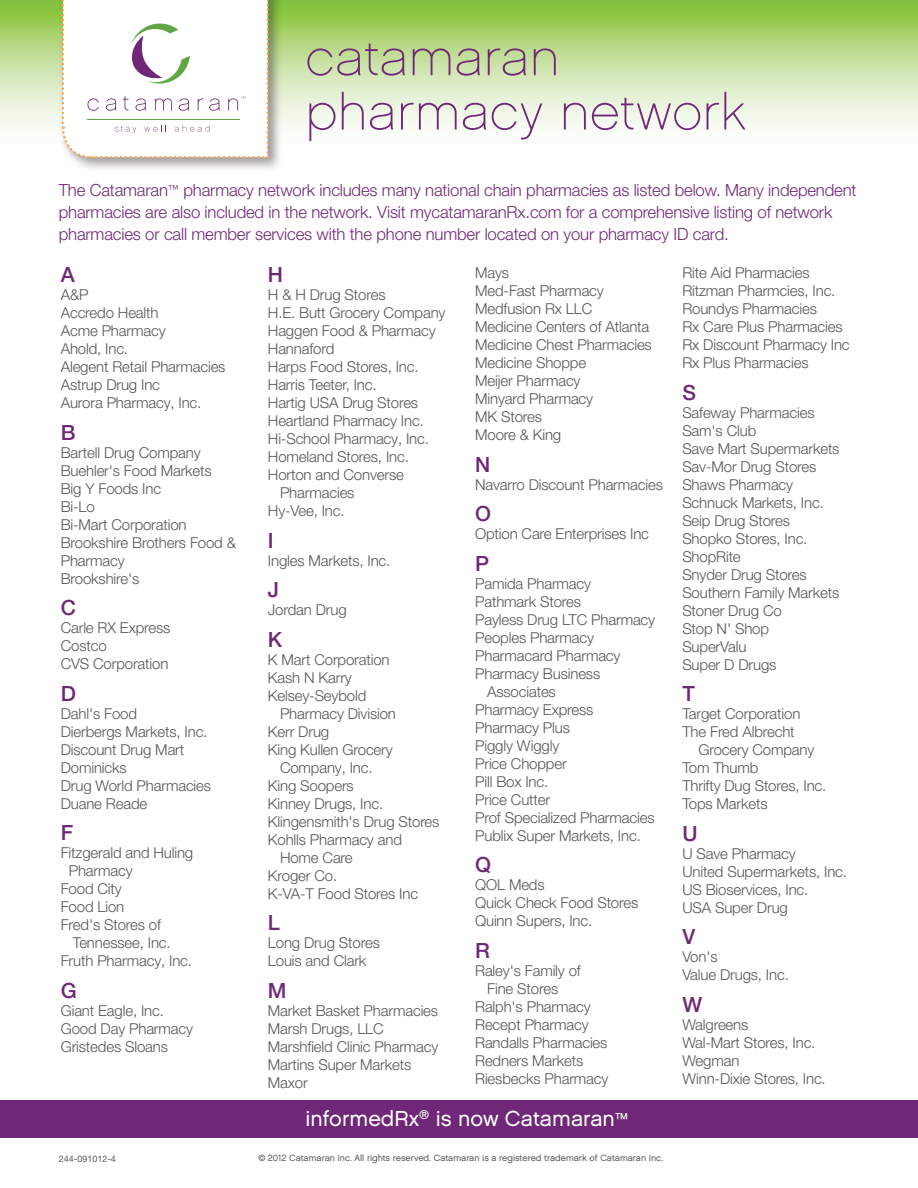
<style>
.page{position:relative;width:918px;height:1188px;background:#fff}
.page>*{position:absolute;margin:0;border:0;box-sizing:border-box;transform-origin:0 0}
.t1{font:50.7px/54.3px "Chalet Paris Nineteen Sixty";letter-spacing:.025em;color:#6f2877}
.t2{font:21.6px "Chalet London Nineteen Sixty";color:#fff}
.t3{font:500 21px "Helvetica Neue LT Pro";color:#6f2877}
.t4{font:300 16.8px/22.4px "Helvetica Neue LT Pro";letter-spacing:-.01em;color:#6f2877}
.t5{font:300 15px/18px "Helvetica Neue LT Pro";letter-spacing:-.01em;color:#545558}
.t6{font:9px "Chalet London Nineteen Sixty";color:#545558}
.t7{font:9px "Helvetica Neue LT Pro";color:#545558}
</style>
<div class="page">
<svg style="left:0;top:0;width:918px;height:131px;background:#c5e09f"></svg>
<div style="left:0;top:1100px;width:918px;height:38px;background:#6f2877"></div>
<img style="left:59px;top:0;width:223px;height:169px">
<svg style="left:61px;top:0;width:208px;height:160px"></svg>
<h1 class="t1" style="left:306px;top:31px;width:442px">catamaran pharmacy network</h1>
<p class="t4" style="left:59px;top:178px;width:799px">The Catamaran<sup>™</sup> pharmacy network includes many national chain pharmacies as listed below. Many independent pharmacies are also included in the network. Visit mycatamaranRx.com for a comprehensive listing of network pharmacies or call member services with the phone number located on your pharmacy ID card.</p>
<h3 class="t3" style="left:61px;top:262px;width:16px">A</h3>
<p class="t5" style="left:61px;top:286px;width:166px">A&amp;P<br>Accredo Health<br>Acme Pharmacy<br>Ahold, Inc.<br>Alegent Retail Pharmacies<br>Astrup Drug Inc<br>Aurora Pharmacy, Inc.</p>
<h3 class="t3" style="left:61px;top:420px;width:16px">B</h3>
<p class="t5" style="left:61px;top:443px;width:177px">Bartell Drug Company<br>Buehler's Food Markets<br>Big Y Foods Inc<br>Bi-Lo<br>Bi-Mart Corporation<br>Brookshire Brothers Food &amp;<br>Pharmacy<br>Brookshire's</p>
<h3 class="t3" style="left:61px;top:595px;width:17px">C</h3>
<p class="t5" style="left:61px;top:619px;width:111px">Carle RX Express<br>Costco<br>CVS Corporation</p>
<h3 class="t3" style="left:61px;top:681px;width:17px">D</h3>
<p class="t5" style="left:61px;top:704px;width:152px">Dahl's Food<br>Dierbergs Markets, Inc.<br>Discount Drug Mart<br>Dominicks<br>Drug World Pharmacies<br>Duane Reade</p>
<h3 class="t3" style="left:61px;top:820px;width:14px">F</h3>
<p class="t5" style="left:61px;top:844px;width:134px">Fitzgerald and Huling</p>
<p class="t5" style="left:69px;top:862px;width:65px">Pharmacy</p>
<p class="t5" style="left:61px;top:880px;width:63px">Food City</p>
<p class="t5" style="left:61px;top:898px;width:65px">Food Lion</p>
<p class="t5" style="left:61px;top:916px;width:102px">Fred's Stores of</p>
<p class="t5" style="left:73px;top:934px;width:99px">Tennessee, Inc.</p>
<p class="t5" style="left:61px;top:952px;width:133px">Fruth Pharmacy, Inc.</p>
<h3 class="t3" style="left:61px;top:978px;width:17px">G</h3>
<p class="t5" style="left:61px;top:1001px;width:134px">Giant Eagle, Inc.<br>Good Day Pharmacy<br>Gristedes Sloans</p>
<p class="t7" style="left:59px;top:1153px;width:59px">244-091012-4</p>
<h3 class="t3" style="left:268px;top:262px;width:17px">H</h3>
<p class="t5" style="left:268px;top:286px;width:119px">H &amp; H Drug Stores</p>
<p class="t5" style="left:268px;top:304px;width:179px">H.E. Butt Grocery Company</p>
<p class="t5" style="left:268px;top:322px;width:169px">Haggen Food &amp; Pharmacy</p>
<p class="t5" style="left:268px;top:340px;width:68px">Hannaford</p>
<p class="t5" style="left:268px;top:358px;width:152px">Harps Food Stores, Inc.</p>
<p class="t5" style="left:268px;top:376px;width:110px">Harris Teeter, Inc.</p>
<p class="t5" style="left:268px;top:394px;width:152px">Hartig USA Drug Stores</p>
<p class="t5" style="left:268px;top:412px;width:157px">Heartland Pharmacy Inc.</p>
<p class="t5" style="left:268px;top:430px;width:163px">Hi-School Pharmacy, Inc.</p>
<p class="t5" style="left:268px;top:448px;width:142px">Homeland Stores, Inc.</p>
<p class="t5" style="left:268px;top:466px;width:137px">Horton and Converse</p>
<p class="t5" style="left:280px;top:484px;width:76px">Pharmacies</p>
<p class="t5" style="left:268px;top:502px;width:78px">Hy-Vee, Inc.</p>
<h3 class="t3" style="left:268px;top:528px;width:7px">I</h3>
<p class="t5" style="left:268px;top:551px;width:124px">Ingles Markets, Inc.</p>
<h3 class="t3" style="left:268px;top:577px;width:13px">J</h3>
<p class="t5" style="left:268px;top:601px;width:80px">Jordan Drug</p>
<h3 class="t3" style="left:268px;top:627px;width:16px">K</h3>
<p class="t5" style="left:268px;top:650px;width:123px">K Mart Corporation<br>Kash N Karry<br>Kelsey-Seybold</p>
<p class="t5" style="left:280px;top:704px;width:117px">Pharmacy Division</p>
<p class="t5" style="left:268px;top:722px;width:63px">Kerr Drug</p>
<p class="t5" style="left:268px;top:740px;width:126px">King Kullen Grocery</p>
<p class="t5" style="left:280px;top:758px;width:94px">Company, Inc.</p>
<p class="t5" style="left:268px;top:776px;width:87px">King Soopers</p>
<p class="t5" style="left:268px;top:794px;width:117px">Kinney Drugs, Inc.</p>
<p class="t5" style="left:268px;top:812px;width:173px">Klingensmith's Drug Stores</p>
<p class="t5" style="left:268px;top:830px;width:135px">Kohlls Pharmacy and</p>
<p class="t5" style="left:280px;top:848px;width:74px">Home Care</p>
<p class="t5" style="left:268px;top:866px;width:71px">Kroger Co.</p>
<p class="t5" style="left:268px;top:884px;width:152px">K-VA-T Food Stores Inc</p>
<h3 class="t3" style="left:268px;top:910px;width:14px">L</h3>
<p class="t5" style="left:268px;top:934px;width:113px">Long Drug Stores<br>Louis and Clark</p>
<h3 class="t3" style="left:268px;top:978px;width:20px">M</h3>
<p class="t5" style="left:268px;top:1001px;width:172px">Market Basket Pharmacies<br>Marsh Drugs, LLC<br>Marshfield Clinic Pharmacy<br>Martins Super Markets<br>Maxor</p>
<p class="t5" style="left:475px;top:263px;width:178px">Mays<br>Med-Fast Pharmacy<br>Medfusion Rx LLC<br>Medicine Centers of Atlanta<br>Medicine Chest Pharmacies<br>Medicine Shoppe<br>Meijer Pharmacy<br>Minyard Pharmacy<br>MK Stores<br>Moore &amp; King</p>
<h3 class="t3" style="left:475px;top:451px;width:17px">N</h3>
<p class="t5" style="left:475px;top:475px;width:189px">Navarro Discount Pharmacies</p>
<h3 class="t3" style="left:475px;top:501px;width:17px">O</h3>
<p class="t5" style="left:475px;top:524px;width:175px">Option Care Enterprises Inc</p>
<h3 class="t3" style="left:475px;top:550px;width:16px">P</h3>
<p class="t5" style="left:475px;top:574px;width:117px">Pamida Pharmacy</p>
<p class="t5" style="left:475px;top:592px;width:107px">Pathmark Stores</p>
<p class="t5" style="left:475px;top:610px;width:182px">Payless Drug LTC Pharmacy</p>
<p class="t5" style="left:475px;top:628px;width:120px">Peoples Pharmacy</p>
<p class="t5" style="left:475px;top:646px;width:147px">Pharmacard Pharmacy</p>
<p class="t5" style="left:475px;top:664px;width:127px">Pharmacy Business</p>
<p class="t5" style="left:487px;top:682px;width:70px">Associates</p>
<p class="t5" style="left:475px;top:700px;width:120px">Pharmacy Express</p>
<p class="t5" style="left:475px;top:718px;width:96px">Pharmacy Plus</p>
<p class="t5" style="left:475px;top:736px;width:86px">Piggly Wiggly</p>
<p class="t5" style="left:475px;top:754px;width:93px">Price Chopper</p>
<p class="t5" style="left:475px;top:772px;width:75px">Pill Box Inc.</p>
<p class="t5" style="left:475px;top:790px;width:77px">Price Cutter</p>
<p class="t5" style="left:475px;top:808px;width:181px">Prof Specialized Pharmacies</p>
<p class="t5" style="left:475px;top:826px;width:167px">Publix Super Markets, Inc.</p>
<h3 class="t3" style="left:475px;top:852px;width:17px">Q</h3>
<p class="t5" style="left:475px;top:875px;width:165px">QOL Meds<br>Quick Check Food Stores<br>Quinn Supers, Inc.</p>
<h3 class="t3" style="left:475px;top:937px;width:16px">R</h3>
<p class="t5" style="left:475px;top:961px;width:107px">Raley's Family of</p>
<p class="t5" style="left:487px;top:979px;width:73px">Fine Stores</p>
<p class="t5" style="left:475px;top:997px;width:117px">Ralph's Pharmacy</p>
<p class="t5" style="left:475px;top:1015px;width:115px">Recept Pharmacy</p>
<p class="t5" style="left:475px;top:1033px;width:134px">Randalls Pharmacies</p>
<p class="t5" style="left:475px;top:1051px;width:110px">Redners Markets</p>
<p class="t5" style="left:475px;top:1069px;width:135px">Riesbecks Pharmacy</p>
<h2 class="t2" style="left:306px;top:1106px;width:324px">informedRx<sup>®</sup> is now Catamaran<sup>™</sup></h2>
<p class="t6" style="left:259px;top:1153px;width:406px">© 2012 Catamaran Inc. All rights reserved. Catamaran is a registered trademark of Catamaran Inc.</p>
<p class="t5" style="left:682px;top:263px;width:169px">Rite Aid Pharmacies<br>Ritzman Pharmcies, Inc.<br>Roundys Pharmacies<br>Rx Care Plus Pharmacies<br>Rx Discount Pharmacy Inc<br>Rx Plus Pharmacies</p>
<h3 class="t3" style="left:682px;top:379px;width:15px">S</h3>
<p class="t5" style="left:682px;top:403px;width:159px">Safeway Pharmacies<br>Sam's Club<br>Save Mart Supermarkets<br>Sav-Mor Drug Stores<br>Shaws Pharmacy<br>Schnuck Markets, Inc.<br>Seip Drug Stores<br>Shopko Stores, Inc.<br>ShopRite<br>Snyder Drug Stores<br>Southern Family Markets<br>Stoner Drug Co<br>Stop N' Shop<br>SuperValu<br>Super D Drugs</p>
<h3 class="t3" style="left:682px;top:681px;width:14px">T</h3>
<p class="t5" style="left:682px;top:704px;width:120px">Target Corporation</p>
<p class="t5" style="left:682px;top:722px;width:114px">The Fred Albrecht</p>
<p class="t5" style="left:698px;top:740px;width:118px">Grocery Company</p>
<p class="t5" style="left:682px;top:758px;width:78px">Tom Thumb</p>
<p class="t5" style="left:682px;top:776px;width:146px">Thrifty Dug Stores, Inc.</p>
<p class="t5" style="left:682px;top:794px;width:87px">Tops Markets</p>
<h3 class="t3" style="left:682px;top:820px;width:17px">U</h3>
<p class="t5" style="left:682px;top:844px;width:166px">U Save Pharmacy<br>United Supermarkets, Inc.<br>US Bioservices, Inc.<br>USA Super Drug</p>
<h3 class="t3" style="left:682px;top:924px;width:14px">V</h3>
<p class="t5" style="left:682px;top:947px;width:108px">Von's<br>Value Drugs, Inc.</p>
<h3 class="t3" style="left:682px;top:991px;width:21px">W</h3>
<p class="t5" style="left:682px;top:1015px;width:145px">Walgreens<br>Wal-Mart Stores, Inc.<br>Wegman<br>Winn-Dixie Stores, Inc.</p>
</div>
